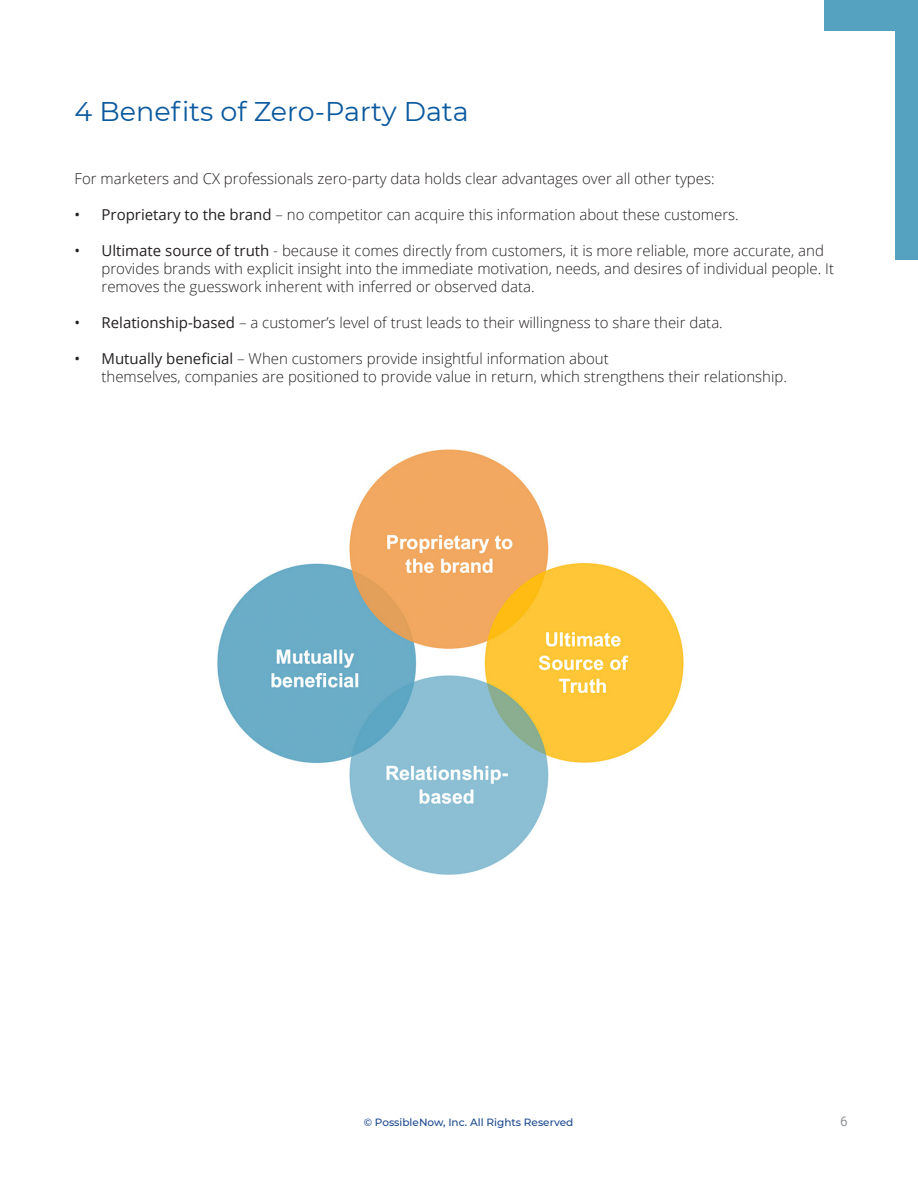
<style>
.page{position:relative;width:918px;height:1188px;background:#fff}
.page>*{position:absolute;margin:0;border:0;box-sizing:border-box;transform-origin:0 0}
.CP_Chapter{font:27px "Montserrat";color:#0b599e}
.t1{font:300 15px/18px "Open Sans";color:#231f20}
.t2{font:13.5px "Roboto";color:#939598}
.t3{font:500 10.5px "Montserrat";color:#1b488d}
.s1{font-weight:400}
</style>
<div class="page">
<div style="left:825px;top:0;width:93px;height:30px;background:#55a2c0"></div>
<div style="left:895px;top:18px;width:23px;height:241px;background:#55a2c0"></div>
<img style="left:217px;top:449px;width:467px;height:426px">
<p class="CP_Chapter" style="left:75px;top:92px;width:396px">4 Benefits of Zero-Party Data</p>
<p class="t1" style="left:75px;top:169px;width:642px">For marketers and CX professionals zero-party data holds clear advantages over all other types:</p>
<p class="t1" style="left:75px;top:205px;width:666px"><span class="s1">• Proprietary to the brand</span> – no competitor can acquire this information about these customers.</p>
<p class="t1" style="left:102px;top:241px;width:734px;text-indent:-27px"><span class="s1">• Ultimate source of truth</span> - because it comes directly from customers, it is more reliable, more accurate, and provides brands with explicit insight into the immediate motivation, needs, and desires of individual people. It removes the guesswork inherent with inferred or observed data.</p>
<p class="t1" style="left:75px;top:313px;width:650px"><span class="s1">• Relationship-based</span> – a customer’s level of trust leads to their willingness to share their data.</p>
<p class="t1" style="left:102px;top:349px;width:687px;text-indent:-27px"><span class="s1">• Mutually beneficial</span> – When customers provide insightful information about<br>themselves, companies are positioned to provide value in return, which strengthens their relationship.</p>
<p class="t3" style="left:364px;top:1115px;width:211px">© PossibleNow, Inc. All Rights Reserved</p>
<p class="t2" style="left:840px;top:1112px;width:9px">6</p>
</div>
